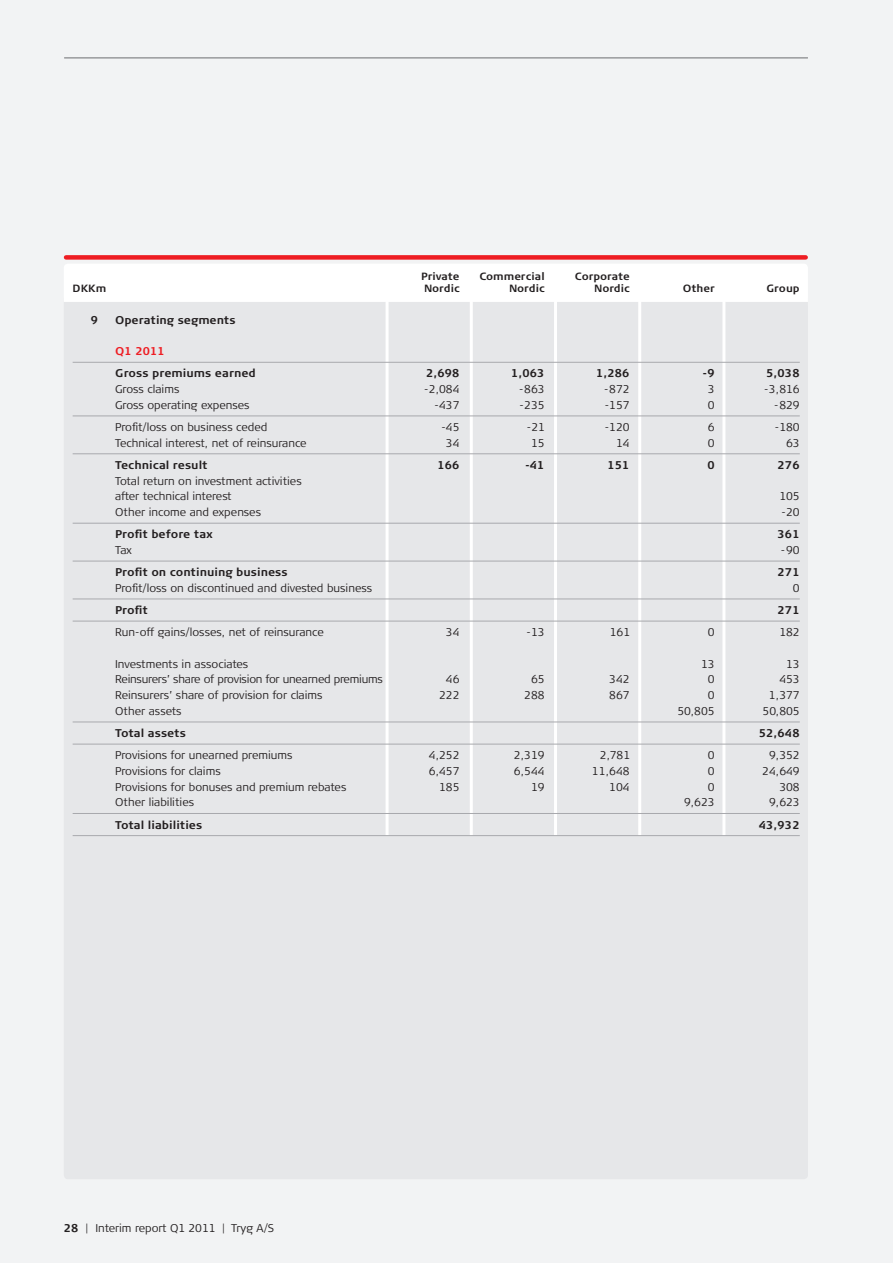
<style>
.page{position:relative;width:893px;height:1263px;background:#f2f3f4}
.page>*{position:absolute;margin:0;border:0;box-sizing:border-box;transform-origin:0 0}
.R_6sp_brød{font:11.25px/15.8px "TRYG Light TF";color:#231f20}
.R_6sp_brød_strg_u{font:11.25px "TRYG Light TF";color:#231f20}
.R_6sp_fed{font:11.25px "TRYG Bold TF";color:#231f20}
.R_6sp_brød_fed_str{font:11.25px "TRYG Bold TF";color:#231f20}
.R_6sp_brød-2{font:11.25px "TRYG Light TF";letter-spacing:-.02em;color:#231f20}
.R_6sp_brød_fed_str-2{font:11.25px "TRYG Bold TF";color:#ee1d23}
.R_6sp_fed_top{font:10.5px "TRYG Bold TF";color:#231f20}
.s1{font-family:"TRYG Bold TF"}
</style>
<div class="page">
<div style="left:66px;top:255px;width:740px;height:5px;background:#ee1d23"></div>
<div style="left:64px;top:302px;width:744px;height:877px;background:#e6e7e9"></div>
<div style="left:64px;top:264px;width:744px;height:38px;background:#fff"></div>
<hr style="left:638px;top:301px;width:3px;height:535px;background:#fff">
<hr style="left:470px;top:301px;width:3px;height:535px;background:#fff">
<hr style="left:722px;top:301px;width:3px;height:535px;background:#fff">
<hr style="left:554px;top:301px;width:3px;height:535px;background:#fff">
<hr style="left:386px;top:301px;width:3px;height:535px;background:#fff">
<hr style="left:64px;top:58px;width:744px;height:1px;background:#6c6d70">
<hr style="left:73px;top:362px;width:727px;height:1px;background:#a8a9ad">
<hr style="left:73px;top:416px;width:727px;height:1px;background:#a8a9ad">
<hr style="left:73px;top:453px;width:727px;height:1px;background:#a8a9ad">
<hr style="left:73px;top:523px;width:727px;height:1px;background:#a8a9ad">
<hr style="left:73px;top:561px;width:727px;height:1px;background:#a8a9ad">
<hr style="left:73px;top:599px;width:727px;height:1px;background:#a8a9ad">
<hr style="left:73px;top:621px;width:727px;height:1px;background:#a8a9ad">
<hr style="left:73px;top:722px;width:727px;height:1px;background:#a8a9ad">
<hr style="left:73px;top:744px;width:727px;height:1px;background:#a8a9ad">
<hr style="left:73px;top:813px;width:727px;height:1px;background:#a8a9ad">
<hr style="left:73px;top:835px;width:727px;height:1px;background:#a8a9ad">
<p class="R_6sp_fed_top" style="left:421px;top:270px;width:40px">Private</p>
<p class="R_6sp_fed_top" style="left:479px;top:270px;width:67px">Commercial</p>
<p class="R_6sp_fed_top" style="left:575px;top:270px;width:56px">Corporate</p>
<p class="R_6sp_fed_top" style="left:73px;top:282px;width:35px">DKKm</p>
<p class="R_6sp_fed_top" style="left:424px;top:282px;width:37px">Nordic</p>
<p class="R_6sp_fed_top" style="left:509px;top:282px;width:37px">Nordic</p>
<p class="R_6sp_fed_top" style="left:594px;top:282px;width:37px">Nordic</p>
<p class="R_6sp_fed_top" style="left:683px;top:282px;width:33px">Other</p>
<p class="R_6sp_fed_top" style="left:766px;top:282px;width:35px">Group</p>
<p class="R_6sp_fed" style="left:91px;top:313px;width:9px">9</p>
<p class="R_6sp_fed" style="left:115px;top:313px;width:122px">Operating segments</p>
<p class="R_6sp_brød_fed_str-2" style="left:115px;top:345px;width:51px">Q1 2011</p>
<p class="R_6sp_fed" style="left:115px;top:367px;width:142px">Gross premiums earned</p>
<p class="R_6sp_fed" style="left:426px;top:367px;width:35px">2,698</p>
<p class="R_6sp_fed" style="left:511px;top:367px;width:35px">1,063</p>
<p class="R_6sp_fed" style="left:596px;top:367px;width:35px">1,286</p>
<p class="R_6sp_fed" style="left:703px;top:367px;width:14px">-9</p>
<p class="R_6sp_fed" style="left:766px;top:367px;width:35px">5,038</p>
<p class="R_6sp_brød" style="left:115px;top:381px;width:66px">Gross claims</p>
<p class="R_6sp_brød" style="left:424px;top:381px;width:37px">-2,084</p>
<p class="R_6sp_brød" style="left:519px;top:381px;width:27px">-863</p>
<p class="R_6sp_brød" style="left:604px;top:381px;width:27px">-872</p>
<p class="R_6sp_brød" style="left:708px;top:381px;width:8px">3</p>
<p class="R_6sp_brød" style="left:764px;top:381px;width:37px">-3,816</p>
<p class="R_6sp_brød_strg_u" style="left:115px;top:399px;width:136px">Gross operating expenses</p>
<p class="R_6sp_brød_strg_u" style="left:435px;top:399px;width:27px">-437</p>
<p class="R_6sp_brød_strg_u" style="left:520px;top:399px;width:27px">-235</p>
<p class="R_6sp_brød_strg_u" style="left:605px;top:399px;width:27px">-157</p>
<p class="R_6sp_brød_strg_u" style="left:708px;top:399px;width:8px">0</p>
<p class="R_6sp_brød_strg_u" style="left:774px;top:399px;width:27px">-829</p>
<p class="R_6sp_brød" style="left:115px;top:419px;width:154px">Profit/loss on business ceded</p>
<p class="R_6sp_brød" style="left:441px;top:419px;width:20px">-45</p>
<p class="R_6sp_brød" style="left:527px;top:419px;width:20px">-21</p>
<p class="R_6sp_brød" style="left:605px;top:419px;width:27px">-120</p>
<p class="R_6sp_brød" style="left:708px;top:419px;width:8px">6</p>
<p class="R_6sp_brød" style="left:775px;top:419px;width:27px">-180</p>
<p class="R_6sp_brød_strg_u" style="left:115px;top:436px;width:193px">Technical interest, net of reinsurance</p>
<p class="R_6sp_brød_strg_u" style="left:446px;top:436px;width:15px">34</p>
<p class="R_6sp_brød_strg_u" style="left:531px;top:436px;width:15px">15</p>
<p class="R_6sp_brød_strg_u" style="left:616px;top:436px;width:15px">14</p>
<p class="R_6sp_brød_strg_u" style="left:708px;top:436px;width:8px">0</p>
<p class="R_6sp_brød_strg_u" style="left:786px;top:436px;width:15px">63</p>
<p class="R_6sp_fed" style="left:115px;top:458px;width:94px">Technical result</p>
<p class="R_6sp_fed" style="left:437px;top:458px;width:24px">166</p>
<p class="R_6sp_fed" style="left:525px;top:458px;width:21px">-41</p>
<p class="R_6sp_fed" style="left:607px;top:458px;width:24px">151</p>
<p class="R_6sp_fed" style="left:707px;top:458px;width:9px">0</p>
<p class="R_6sp_fed" style="left:778px;top:458px;width:24px">276</p>
<p class="R_6sp_brød" style="left:115px;top:473px;width:188px">Total return on investment activities after technical interest</p>
<p class="R_6sp_brød" style="left:779px;top:489px;width:22px">105</p>
<p class="R_6sp_brød_strg_u" style="left:115px;top:506px;width:148px">Other income and expenses</p>
<p class="R_6sp_brød_strg_u" style="left:782px;top:506px;width:20px">-20</p>
<p class="R_6sp_fed" style="left:115px;top:528px;width:99px">Profit before tax</p>
<p class="R_6sp_fed" style="left:778px;top:528px;width:24px">361</p>
<p class="R_6sp_brød_strg_u" style="left:115px;top:544px;width:18px">Tax</p>
<p class="R_6sp_brød_strg_u" style="left:781px;top:544px;width:20px">-90</p>
<p class="R_6sp_fed" style="left:115px;top:566px;width:174px">Profit on continuing business</p>
<p class="R_6sp_fed" style="left:778px;top:566px;width:24px">271</p>
<p class="R_6sp_brød_strg_u" style="left:115px;top:582px;width:259px">Profit/loss on discontinued and divested business</p>
<p class="R_6sp_brød_strg_u" style="left:793px;top:582px;width:8px">0</p>
<p class="R_6sp_brød_fed_str" style="left:115px;top:603px;width:34px">Profit</p>
<p class="R_6sp_brød_fed_str" style="left:778px;top:603px;width:24px">271</p>
<p class="R_6sp_brød" style="left:115px;top:624px;width:210px">Run-off gains/losses, net of reinsurance</p>
<p class="R_6sp_brød" style="left:446px;top:624px;width:15px">34</p>
<p class="R_6sp_brød" style="left:526px;top:624px;width:20px">-13</p>
<p class="R_6sp_brød" style="left:610px;top:624px;width:22px">161</p>
<p class="R_6sp_brød" style="left:708px;top:624px;width:8px">0</p>
<p class="R_6sp_brød" style="left:779px;top:624px;width:22px">182</p>
<p class="R_6sp_brød" style="left:115px;top:656px;width:135px">Investments in associates</p>
<p class="R_6sp_brød" style="left:701px;top:656px;width:15px">13</p>
<p class="R_6sp_brød" style="left:786px;top:656px;width:15px">13</p>
<p class="R_6sp_brød-2" style="left:115px;top:673px;width:269px">Reinsurers’ share of provision for unearned premiums</p>
<p class="R_6sp_brød" style="left:446px;top:672px;width:15px">46</p>
<p class="R_6sp_brød" style="left:531px;top:672px;width:15px">65</p>
<p class="R_6sp_brød" style="left:609px;top:672px;width:22px">342</p>
<p class="R_6sp_brød" style="left:708px;top:672px;width:8px">0</p>
<p class="R_6sp_brød" style="left:779px;top:672px;width:22px">453</p>
<p class="R_6sp_brød" style="left:115px;top:687px;width:209px">Reinsurers’ share of provision for claims</p>
<p class="R_6sp_brød" style="left:439px;top:687px;width:22px">222</p>
<p class="R_6sp_brød" style="left:524px;top:687px;width:22px">288</p>
<p class="R_6sp_brød" style="left:609px;top:687px;width:22px">867</p>
<p class="R_6sp_brød" style="left:708px;top:687px;width:8px">0</p>
<p class="R_6sp_brød" style="left:769px;top:687px;width:32px">1,377</p>
<p class="R_6sp_brød_strg_u" style="left:115px;top:705px;width:68px">Other assets</p>
<p class="R_6sp_brød_strg_u" style="left:677px;top:705px;width:39px">50,805</p>
<p class="R_6sp_brød_strg_u" style="left:762px;top:705px;width:39px">50,805</p>
<p class="R_6sp_brød_fed_str" style="left:115px;top:727px;width:72px">Total assets</p>
<p class="R_6sp_brød_fed_str" style="left:759px;top:727px;width:42px">52,648</p>
<p class="R_6sp_brød" style="left:115px;top:747px;width:179px">Provisions for unearned premiums</p>
<p class="R_6sp_brød" style="left:429px;top:747px;width:32px">4,252</p>
<p class="R_6sp_brød" style="left:514px;top:747px;width:32px">2,319</p>
<p class="R_6sp_brød" style="left:600px;top:747px;width:32px">2,781</p>
<p class="R_6sp_brød" style="left:708px;top:747px;width:8px">0</p>
<p class="R_6sp_brød" style="left:769px;top:747px;width:32px">9,352</p>
<p class="R_6sp_brød" style="left:115px;top:763px;width:107px">Provisions for claims</p>
<p class="R_6sp_brød" style="left:429px;top:763px;width:32px">6,457</p>
<p class="R_6sp_brød" style="left:514px;top:763px;width:32px">6,544</p>
<p class="R_6sp_brød" style="left:592px;top:763px;width:39px">11,648</p>
<p class="R_6sp_brød" style="left:708px;top:763px;width:8px">0</p>
<p class="R_6sp_brød" style="left:762px;top:763px;width:39px">24,649</p>
<p class="R_6sp_brød" style="left:115px;top:779px;width:233px">Provisions for bonuses and premium rebates</p>
<p class="R_6sp_brød" style="left:439px;top:779px;width:22px">185</p>
<p class="R_6sp_brød" style="left:531px;top:779px;width:15px">19</p>
<p class="R_6sp_brød" style="left:609px;top:779px;width:22px">104</p>
<p class="R_6sp_brød" style="left:708px;top:779px;width:8px">0</p>
<p class="R_6sp_brød" style="left:779px;top:779px;width:22px">308</p>
<p class="R_6sp_brød_strg_u" style="left:115px;top:796px;width:81px">Other liabilities</p>
<p class="R_6sp_brød_strg_u" style="left:684px;top:796px;width:32px">9,623</p>
<p class="R_6sp_brød_strg_u" style="left:769px;top:796px;width:32px">9,623</p>
<p class="R_6sp_brød_fed_str" style="left:115px;top:818px;width:89px">Total liabilities</p>
<p class="R_6sp_brød_fed_str" style="left:759px;top:818px;width:42px">43,932</p>
<p class="R_6sp_brød" style="left:64px;top:1220px;width:212px"><span class="s1">28</span> | Interim report Q1 2011 | Tryg A/S</p>
</div>
